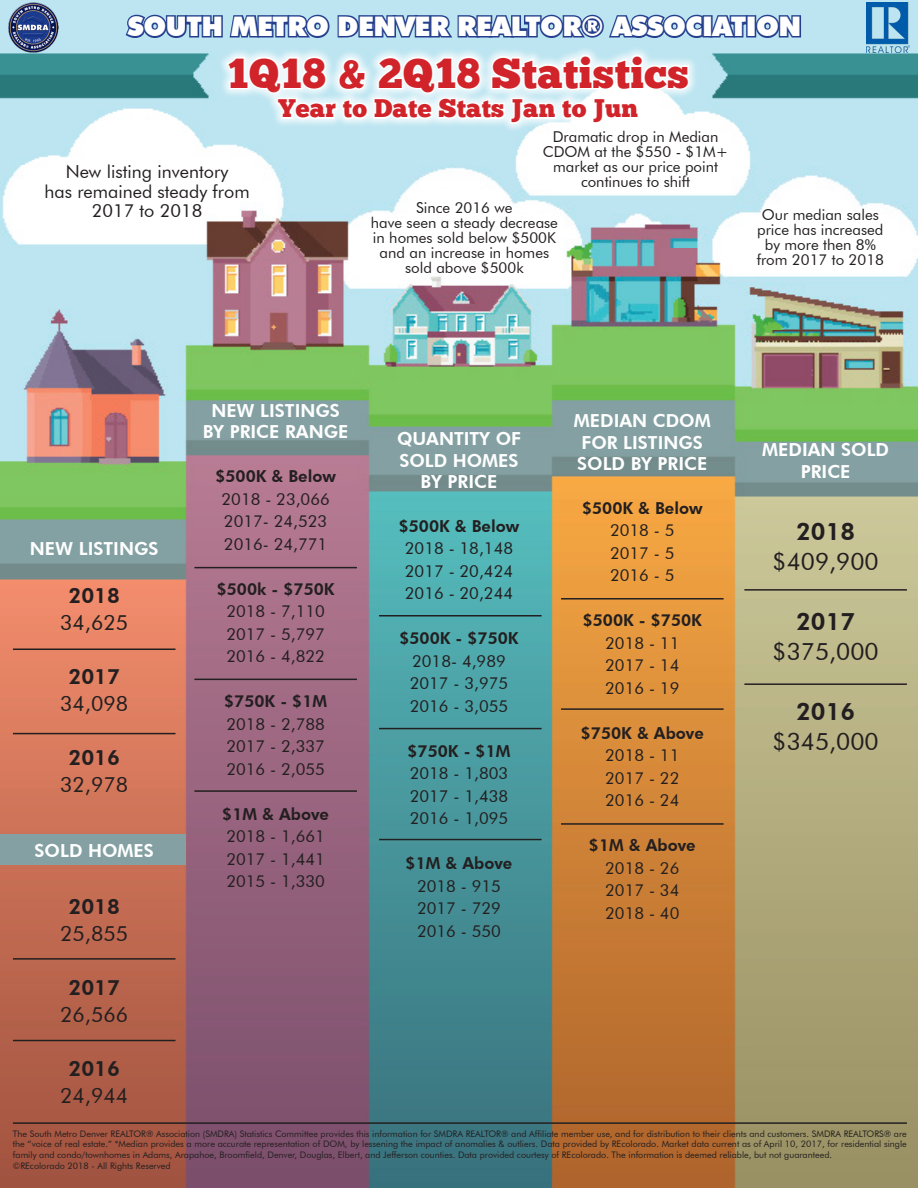
<style>
.page{position:relative;width:918px;height:1188px;background:#fff}
.page>*{position:absolute;margin:0;border:0;box-sizing:border-box;transform-origin:0 0}
.t1{font:42px "Chunk Five";letter-spacing:.01em;color:#d1232a}
.t2{font:900 27px "Futura BT";letter-spacing:-.02em;color:#fff}
.t3{font:25.5px "Chunk Five";letter-spacing:.01em;color:#d1232a}
.t4{font:24px "Futura BT";color:#231f20}
.t5{font:800 24px "Futura BT";color:#231f20}
.t6{font:21px "Futura BT";color:#231f20}
.t7{font:800 21px "Futura BT";color:#231f20}
.t8{font:800 18px/21.6px "Futura BT";color:#fff}
.t9{font:18px/19.5px "Futura BT";color:#231f20;text-align:center}
.t10{font:16.5px "Futura BT";color:#231f20}
.t11{font:800 16.5px "Futura BT";color:#231f20}
.t12{font:15px/15px "Futura BT";color:#231f20;text-align:center}
.t13{font:9px/10.8px "Futura BT";color:#231f20;text-align:justify}
</style>
<div class="page">
<img style="left:0;top:1px;width:918px;height:1186px">
<svg style="left:124px;top:0;width:679px;height:43px;background:#8fb4d3"></svg>
<div style="left:218px;top:45px;width:481px;height:58px;background:#fff;opacity:.75"></div>
<div style="left:267px;top:88px;width:382px;height:46px;background:#fff;opacity:.75"></div>
<svg style="left:225px;top:53px;width:466px;height:73px"></svg>
<img style="left:9px;top:2px;width:50px;height:50px">
<img style="left:867px;top:2px;width:43px;height:50px">
<hr style="left:13px;top:1122px;width:894px;height:2px;background:#231f20">
<hr style="left:194px;top:679px;width:163px;height:1px;background:#231f20">
<hr style="left:744px;top:589px;width:163px;height:2px;background:#231f20">
<hr style="left:13px;top:649px;width:163px;height:1px;background:#231f20">
<hr style="left:13px;top:733px;width:163px;height:1px;background:#231f20">
<hr style="left:194px;top:790px;width:163px;height:2px;background:#231f20">
<hr style="left:194px;top:567px;width:163px;height:1px;background:#231f20">
<hr style="left:744px;top:683px;width:163px;height:2px;background:#231f20">
<div style="left:0;top:834px;width:186px;height:30px;background:#84a0a3"></div>
<hr style="left:13px;top:958px;width:163px;height:2px;background:#231f20">
<hr style="left:13px;top:1040px;width:163px;height:1px;background:#231f20">
<hr style="left:379px;top:728px;width:163px;height:1px;background:#231f20">
<hr style="left:379px;top:615px;width:163px;height:1px;background:#231f20">
<hr style="left:379px;top:839px;width:163px;height:1px;background:#231f20">
<hr style="left:561px;top:708px;width:163px;height:2px;background:#231f20">
<hr style="left:561px;top:598px;width:163px;height:2px;background:#231f20">
<hr style="left:561px;top:823px;width:163px;height:2px;background:#231f20">
<p class="t2" style="left:128px;top:10px;width:675px">SOUTH METRO DENVER REALTOR® ASSOCIATION</p>
<p class="t1" style="left:228px;top:48px;width:462px">1Q18 &amp; 2Q18 Statistics</p>
<p class="t3" style="left:279px;top:93px;width:361px">Year to Date Stats Jan to Jun</p>
<p class="t9" style="left:44px;top:162px;width:207px">New listing inventory<br>has remained steady from<br>2017 to 2018</p>
<p class="t12" style="left:543px;top:129px;width:187px">Dramatic drop in Median<br>CDOM at the $550 - $1M+ market as our price point continues to shift</p>
<p class="t12" style="left:371px;top:200px;width:189px">Since 2016 we<br>have seen a steady decrease in homes sold below $500K and an increase in homes sold above $500k</p>
<p class="t12" style="left:757px;top:208px;width:129px">Our median sales price has increased by more then 8% from 2017 to 2018</p>
<p class="t8" style="left:30px;top:537px;width:130px">NEW LISTINGS</p>
<p class="t7" style="left:68px;top:583px;width:53px">2018</p>
<p class="t6" style="left:60px;top:610px;width:70px">34,625</p>
<p class="t7" style="left:68px;top:664px;width:53px">2017</p>
<p class="t6" style="left:60px;top:691px;width:70px">34,098</p>
<p class="t7" style="left:68px;top:745px;width:53px">2016</p>
<p class="t6" style="left:60px;top:772px;width:70px">32,978</p>
<p class="t8" style="left:35px;top:839px;width:121px">SOLD HOMES</p>
<p class="t7" style="left:68px;top:893px;width:53px">2018</p>
<p class="t6" style="left:60px;top:920px;width:70px">25,855</p>
<p class="t7" style="left:68px;top:974px;width:53px">2017</p>
<p class="t6" style="left:60px;top:1001px;width:70px">26,566</p>
<p class="t7" style="left:68px;top:1055px;width:53px">2016</p>
<p class="t6" style="left:60px;top:1082px;width:70px">24,944</p>
<p class="t8" style="left:211px;top:399px;width:130px">NEW LISTINGS</p>
<p class="t8" style="left:203px;top:421px;width:147px">BY PRICE RANGE</p>
<p class="t11" style="left:215px;top:467px;width:122px">$500K &amp; Below</p>
<p class="t10" style="left:222px;top:489px;width:110px">2018 - 23,066</p>
<p class="t10" style="left:224px;top:512px;width:105px">2017- 24,523</p>
<p class="t10" style="left:224px;top:534px;width:105px">2016- 24,771</p>
<p class="t11" style="left:217px;top:579px;width:119px">$500k - $750K</p>
<p class="t10" style="left:226px;top:602px;width:100px">2018 - 7,110</p>
<p class="t10" style="left:226px;top:624px;width:100px">2017 - 5,797</p>
<p class="t10" style="left:226px;top:647px;width:100px">2016 - 4,822</p>
<p class="t11" style="left:224px;top:692px;width:105px">$750K - $1M</p>
<p class="t10" style="left:226px;top:714px;width:100px">2018 - 2,788</p>
<p class="t10" style="left:226px;top:737px;width:100px">2017 - 2,337</p>
<p class="t10" style="left:226px;top:759px;width:100px">2016 - 2,055</p>
<p class="t11" style="left:222px;top:804px;width:108px">$1M &amp; Above</p>
<p class="t10" style="left:226px;top:827px;width:100px">2018 - 1,661</p>
<p class="t10" style="left:226px;top:849px;width:100px">2017 - 1,441</p>
<p class="t10" style="left:226px;top:872px;width:100px">2015 - 1,330</p>
<p class="t8" style="left:397px;top:428px;width:125px">QUANTITY OF<br>SOLD HOMES</p>
<p class="t8" style="left:421px;top:471px;width:78px">BY PRICE</p>
<p class="t11" style="left:399px;top:516px;width:122px">$500K &amp; Below</p>
<p class="t10" style="left:405px;top:539px;width:110px">2018 - 18,148</p>
<p class="t10" style="left:405px;top:561px;width:110px">2017 - 20,424</p>
<p class="t10" style="left:405px;top:584px;width:110px">2016 - 20,244</p>
<p class="t11" style="left:399px;top:629px;width:121px">$500K - $750K</p>
<p class="t10" style="left:412px;top:651px;width:95px">2018- 4,989</p>
<p class="t10" style="left:410px;top:674px;width:100px">2017 - 3,975</p>
<p class="t10" style="left:410px;top:696px;width:100px">2016 - 3,055</p>
<p class="t11" style="left:407px;top:741px;width:105px">$750K - $1M</p>
<p class="t10" style="left:410px;top:764px;width:100px">2018 - 1,803</p>
<p class="t10" style="left:410px;top:786px;width:100px">2017 - 1,438</p>
<p class="t10" style="left:410px;top:809px;width:100px">2016 - 1,095</p>
<p class="t11" style="left:406px;top:854px;width:108px">$1M &amp; Above</p>
<p class="t10" style="left:417px;top:876px;width:85px">2018 - 915</p>
<p class="t10" style="left:417px;top:899px;width:85px">2017 - 729</p>
<p class="t10" style="left:417px;top:921px;width:85px">2016 - 550</p>
<p class="t8" style="left:574px;top:410px;width:138px">MEDIAN CDOM<br>FOR LISTINGS<br>SOLD BY PRICE</p>
<p class="t11" style="left:582px;top:498px;width:122px">$500K &amp; Below</p>
<p class="t10" style="left:610px;top:521px;width:66px">2018 - 5</p>
<p class="t10" style="left:610px;top:543px;width:66px">2017 - 5</p>
<p class="t10" style="left:610px;top:566px;width:66px">2016 - 5</p>
<p class="t11" style="left:583px;top:611px;width:121px">$500K - $750K</p>
<p class="t10" style="left:605px;top:633px;width:76px">2018 - 11</p>
<p class="t10" style="left:605px;top:656px;width:76px">2017 - 14</p>
<p class="t10" style="left:605px;top:678px;width:76px">2016 - 19</p>
<p class="t11" style="left:581px;top:723px;width:124px">$750K &amp; Above</p>
<p class="t10" style="left:605px;top:746px;width:76px">2018 - 11</p>
<p class="t10" style="left:605px;top:768px;width:76px">2017 - 22</p>
<p class="t10" style="left:605px;top:791px;width:76px">2016 - 24</p>
<p class="t11" style="left:589px;top:836px;width:108px">$1M &amp; Above</p>
<p class="t10" style="left:605px;top:858px;width:76px">2018 - 26</p>
<p class="t10" style="left:605px;top:881px;width:76px">2017 - 34</p>
<p class="t10" style="left:605px;top:903px;width:76px">2018 - 40</p>
<p class="t8" style="left:762px;top:439px;width:128px;text-align:center">MEDIAN SOLD<br>PRICE</p>
<p class="t5" style="left:796px;top:517px;width:60px">2018</p>
<p class="t4" style="left:773px;top:547px;width:108px">$409,900</p>
<p class="t5" style="left:796px;top:607px;width:60px">2017</p>
<p class="t4" style="left:773px;top:637px;width:108px">$375,000</p>
<p class="t5" style="left:796px;top:697px;width:60px">2016</p>
<p class="t4" style="left:773px;top:727px;width:108px">$345,000</p>
<p class="t13" style="left:13px;top:1128px;width:895px">The South Metro Denver REALTOR® Association (SMDRA) Statistics Committee provides this information for SMDRA REALTOR® and Affiliate member use, and for distribution to their clients and customers. SMDRA REALTORS® are the “voice of real estate.” *Median provides a more accurate representation of DOM, by lessening the impact of anomalies &amp; outliers. Data provided by REcolorado. Market data current as of April 10, 2017, for residential single family and condo/townhomes in Adams, Arapahoe, Broomfield, Denver, Douglas, Elbert, and Jefferson counties. Data provided courtesy of REcolorado. The information is deemed reliable, but not guaranteed.</p>
<p class="t13" style="left:13px;top:1160px;width:159px">©REcolorado 2018 - All Rights Reserved</p>
</div>
